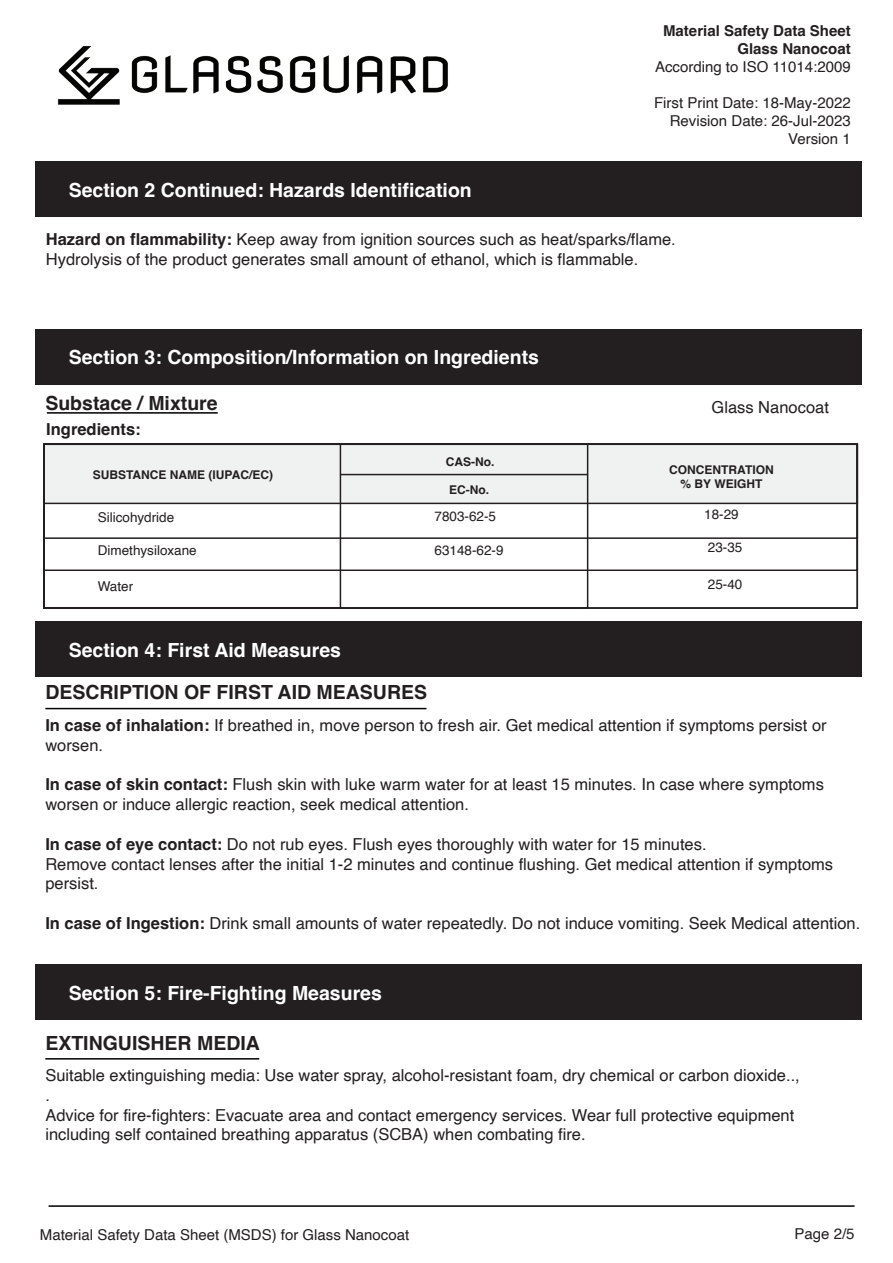
<style>
.page{position:relative;width:893px;height:1263px;background:#fff}
.page>*{position:absolute;margin:0;border:0;box-sizing:border-box;transform-origin:0 0}
.t1{font:700 19.5px "Helvetica";color:#fff}
.t2{font:700 19.5px "Helvetica";color:#231f20}
.t3{font:16.5px/19.8px "Helvetica";color:#231f20}
.t4{font:700 16.5px "Helvetica";color:#231f20}
.t5{font:15px/18px "Helvetica";color:#231f20;text-align:right}
.t6{font:700 15px/18px "Helvetica";color:#231f20;text-align:right}
.t7{font:13.5px "Helvetica";color:#231f20}
.t8{font:700 12px/14.4px "Helvetica";color:#231f20;text-align:center}
.s1{font-weight:700}
</style>
<div class="page">
<img style="left:57px;top:46px;width:391px;height:59px">
<div style="left:35px;top:161px;width:826px;height:56px;background:#231f20"></div>
<hr style="left:49px;top:1205px;width:806px;height:2px;background:#040503">
<div style="left:35px;top:621px;width:826px;height:56px;background:#231f20"></div>
<hr style="left:47px;top:412px;width:171px;height:2px;background:#040503">
<div style="left:43px;top:443px;width:815px;height:61px;background:#f0f1f1;border:2px solid #231f20"></div>
<hr style="left:340px;top:474px;width:248px;height:1px;background:#231f20">
<hr style="left:45px;top:708px;width:381px;height:1px;background:#040503">
<div style="left:35px;top:964px;width:826px;height:56px;background:#231f20"></div>
<hr style="left:45px;top:1058px;width:214px;height:1px;background:#040503">
<div style="left:43px;top:443px;width:815px;height:96px;border:2px solid #231f20"></div>
<div style="left:43px;top:443px;width:298px;height:166px;border:2px solid #231f20"></div>
<div style="left:35px;top:329px;width:826px;height:56px;background:#231f20"></div>
<div style="left:43px;top:443px;width:815px;height:128px;border:2px solid #231f20"></div>
<p class="t1" style="left:69px;top:178px;width:405px">Section 2 Continued: Hazards Identification</p>
<p class="t6" style="left:663px;top:23px;width:189px">Material Safety Data Sheet<br>Glass Nanocoat</p>
<p class="t5" style="left:655px;top:58px;width:197px">According to ISO 11014:2009</p>
<p class="t5" style="left:654px;top:94px;width:198px">First Print Date: 18-May-2022<br>Revision Date: 26-Jul-2023<br>Version 1</p>
<p class="t3" style="left:46px;top:230px;width:631px"><span class="s1">Hazard on flammability:</span> Keep away from ignition sources such as heat/sparks/flame.<br>Hydrolysis of the product generates small amount of ethanol, which is flammable.</p>
<p class="t1" style="left:69px;top:345px;width:472px">Section 3: Composition/Information on Ingredients</p>
<p class="t2" style="left:45px;top:391px;width:174px">Substace / Mixture</p>
<p class="t4" style="left:46px;top:419px;width:96px">Ingredients:</p>
<p class="t8" style="left:93px;top:469px;width:182px">SUBSTANCE NAME (IUPAC/EC)</p>
<p class="t7" style="left:98px;top:507px;width:78px">Silicohydride</p>
<p class="t7" style="left:98px;top:540px;width:101px">Dimethysiloxane</p>
<p class="t8" style="left:446px;top:456px;width:50px">CAS-No.</p>
<p class="t8" style="left:449px;top:484px;width:41px">EC-No.</p>
<p class="t7" style="left:434px;top:506px;width:63px">7803-62-5</p>
<p class="t7" style="left:434px;top:540px;width:71px">63148-62-9</p>
<p class="t3" style="left:711px;top:398px;width:119px">Glass Nanocoat</p>
<p class="t8" style="left:669px;top:464px;width:106px">CONCENTRATION % BY WEIGHT</p>
<p class="t7" style="left:704px;top:504px;width:36px">18-29</p>
<p class="t7" style="left:708px;top:537px;width:36px">23-35</p>
<p class="t7" style="left:98px;top:576px;width:37px">Water</p>
<p class="t7" style="left:708px;top:574px;width:36px">25-40</p>
<p class="t1" style="left:69px;top:638px;width:274px">Section 4: First Aid Measures</p>
<p class="t2" style="left:45px;top:681px;width:383px">DESCRIPTION OF FIRST AID MEASURES</p>
<p class="t3" style="left:45px;top:716px;width:783px"><span class="s1">In case of inhalation:</span> If breathed in, move person to fresh air. Get medical attention if symptoms persist or worsen.</p>
<p class="t3" style="left:45px;top:775px;width:780px"><span class="s1">In case of skin contact:</span> Flush skin with luke warm water for at least 15 minutes. In case where symptoms worsen or induce allergic reaction, seek medical attention.</p>
<p class="t3" style="left:45px;top:834px;width:789px"><span class="s1">In case of eye contact:</span> Do not rub eyes. Flush eyes thoroughly with water for 15 minutes.<br>Remove contact lenses after the initial 1-2 minutes and continue flushing. Get medical attention if symptoms persist.</p>
<p class="t3" style="left:45px;top:914px;width:816px"><span class="s1">In case of Ingestion:</span> Drink small amounts of water repeatedly. Do not induce vomiting. Seek Medical attention.</p>
<p class="t1" style="left:69px;top:981px;width:315px">Section 5: Fire-Fighting Measures</p>
<p class="t2" style="left:45px;top:1031px;width:216px">EXTINGUISHER MEDIA</p>
<p class="t3" style="left:45px;top:1066px;width:756px">Suitable extinguishing media: Use water spray, alcohol-resistant foam, dry chemical or carbon dioxide.., .<br>Advice for fire-fighters: Evacuate area and contact emergency services. Wear full protective equipment including self contained breathing apparatus (SCBA) when combating fire.</p>
<p class="t5" style="left:40px;top:1226px;width:371px">Material Safety Data Sheet (MSDS) for Glass Nanocoat</p>
<p class="t5" style="left:794px;top:1225px;width:62px">Page 2/5</p>
</div>
